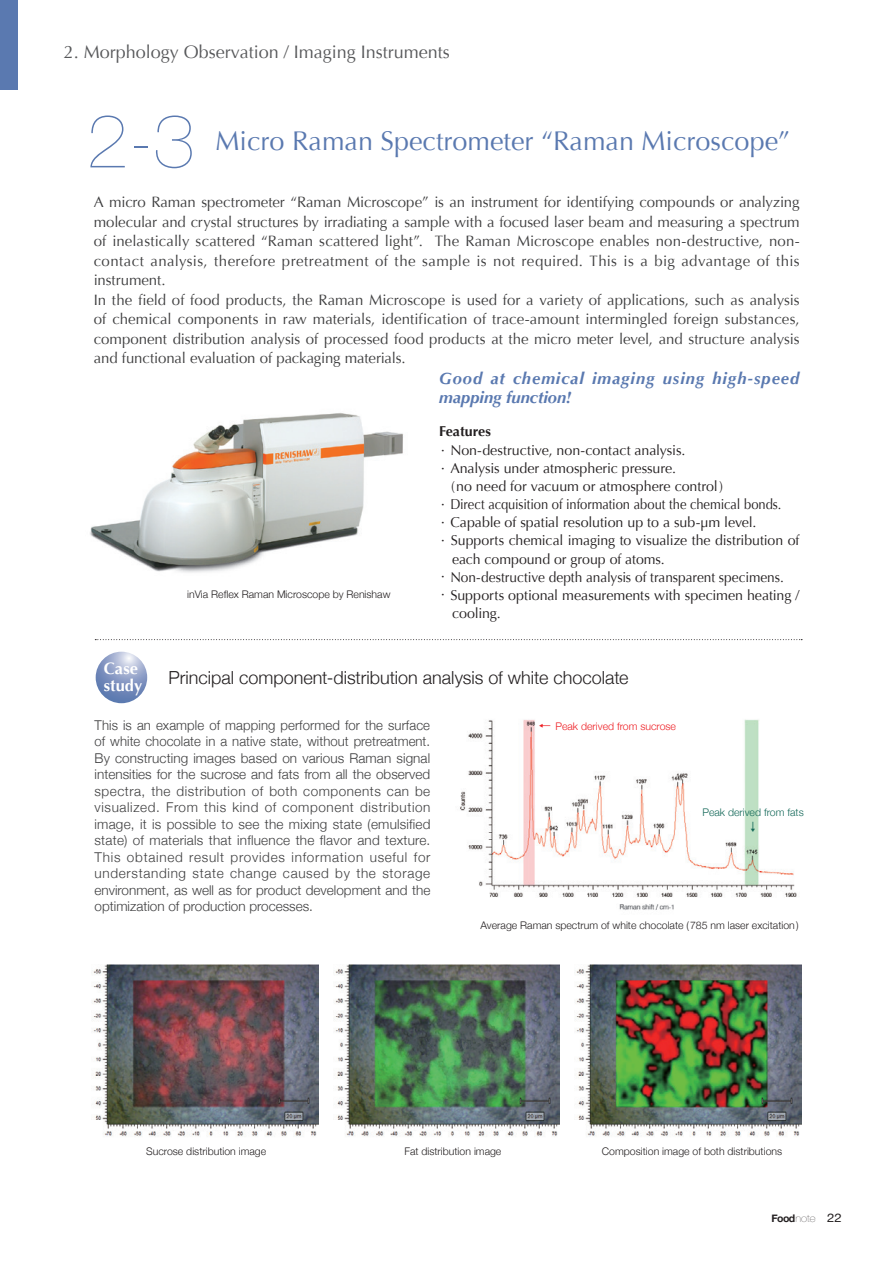
<style>
.page{position:relative;width:893px;height:1263px;background:#fff}
.page>*{position:absolute;margin:0;border:0;box-sizing:border-box;transform-origin:0 0}
.t1{font:200 75px "Helvetica Neue";color:#5a79b0}
.t2{font:27px "Optima";color:#5a79b0}
.t3{font:300 18px "Helvetica Neue";color:#231f20}
.t4{font:18px "Optima";color:#57585a}
.t5{font:italic 700 16.5px/19.5px "Optima";letter-spacing:.05em;color:#5a79b0}
.t6{font:700 16.5px/16.5px "Optima";letter-spacing:.005em;color:#fff}
.t7{font:15px/19.5px "Optima";color:#3e3e3f}
.t8{font:14.25px/19.5px "Optima";letter-spacing:-.005em;color:#231f20}
.t9{font:14.25px "Optima";letter-spacing:-.005em;color:#231f20;scale:.91 1}
.t10{font:14.25px "Optima";letter-spacing:-.005em;color:#231f20;scale:.96 1}
.t11{font:300 13.5px/16.5px "Helvetica Neue";color:#3e3e3f;text-align:justify}
.t12{font:300 expanded 11.25px "Shin Go Pro";color:#136858;scale:1.1 1}
.t13{font:300 10.5px "Helvetica Neue";color:#231f20}
.t14{font:300 10.5px "Helvetica Neue";color:#ee1d23}
.t15{font:300 10.5px "Helvetica Neue";color:#136858}
.t16{font:700 10.5px "Helvetica Neue";color:#231f20}
.s1{font-weight:700}
.s2{font-family:"Shin Go Pro";font-weight:300}
.s3{font-family:"Shin Go Pro";font-stretch:expanded;font-size:11.25px}
.s4{font-weight:200}
.s5{font-weight:400;font-size:12px}
</style>
<div class="page">
<div style="left:0;top:0;width:17px;height:89px;background:#5a79b0"></div>
<img style="left:90px;top:413px;width:313px;height:160px">
<svg style="left:96px;top:652px;width:51px;height:51px;background:#8d9ec6"></svg>
<svg style="left:95px;top:639px;width:707px;height:1px"></svg>
<img style="left:460px;top:719px;width:337px;height:191px">
<img style="left:575px;top:964px;width:226px;height:173px">
<img style="left:92px;top:964px;width:226px;height:173px">
<img style="left:334px;top:964px;width:226px;height:173px">
<p class="t4" style="left:64px;top:41px;width:388px">2. Morphology Observation / Imaging Instruments</p>
<h1 class="t1" style="left:86px;top:98px;width:110px">2-3</h1>
<h2 class="t2" style="left:216px;top:125px;width:576px">Micro Raman Spectrometer “Raman Microscope”</h2>
<p class="t7" style="left:94px;top:193px;width:707px">A micro Raman spectrometer “Raman Microscope” is an instrument for identifying compounds or analyzing molecular and crystal structures by irradiating a sample with a focused laser beam and measuring a spectrum of inelastically scattered “Raman scattered light”. The Raman Microscope enables non-destructive, non&shy;contact analysis, therefore pretreatment of the sample is not required. This is a big advantage of this instrument.<br>In the field of food products, the Raman Microscope is used for a variety of applications, such as analysis of chemical components in raw materials, identification of trace-amount intermingled foreign substances, component distribution analysis of processed food products at the micro meter level, and structure analysis and functional evaluation of packaging materials.</p>
<p class="t13" style="left:187px;top:586px;width:205px">inVia Reflex Raman Microscope by Renishaw</p>
<p class="t5" style="left:439px;top:369px;width:362px">Good at chemical imaging using high-speed mapping function!</p>
<p class="t8" style="left:436px;top:422px;width:251px"><span class="s1">Features<br></span><span class="s2">・</span> Non-destructive, non-contact analysis.</p>
<p class="t8" style="left:436px;top:459px;width:242px"><span class="s2">・</span> Analysis under atmospheric pressure.</p>
<p class="t8" style="left:451px;top:477px;width:273px">(no need for vacuum or atmosphere control)</p>
<p class="t9" style="left:436px;top:496px;width:381px"><span class="s2">・</span>Direct acquisition of information about the chemical bonds.</p>
<p class="t8" style="left:436px;top:513px;width:322px"><span class="s2">・</span> Capable of spatial resolution up to a sub-μm level.</p>
<p class="t8" style="left:436px;top:531px;width:365px"><span class="s2">・</span>Supports chemical imaging to visualize the distribution of</p>
<p class="t8" style="left:452px;top:549px;width:214px">each compound or group of atoms.</p>
<p class="t10" style="left:436px;top:568px;width:364px"><span class="s2">・</span>Non-destructive depth analysis of transparent specimens.</p>
<p class="t8" style="left:436px;top:585px;width:365px"><span class="s2">・</span> Supports optional measurements with specimen heating /</p>
<p class="t8" style="left:452px;top:603px;width:50px">cooling.</p>
<p class="t6" style="left:104px;top:660px;width:40px">Case study</p>
<p class="t11" style="left:95px;top:716px;width:337px">This is an example of mapping performed for the surface of white chocolate in a native state, without pretreatment.<br>By constructing images based on various Raman signal intensities for the sucrose and fats from all the observed spectra, the distribution of both components can be visualized. From this kind of component distribution image, it is possible to see the mixing state (emulsified state) of materials that influence the flavor and texture.<br>This obtained result provides information useful for understanding state change caused by the storage environment, as well as for product development and the optimization of production processes.</p>
<p class="t3" style="left:169px;top:663px;width:461px">Principal component-distribution analysis of white chocolate</p>
<p class="t14" style="left:539px;top:718px;width:139px"><span class="s3">←</span> Peak derived from sucrose</p>
<p class="t15" style="left:702px;top:804px;width:103px">Peak derived from fats</p>
<p class="t12" style="left:747px;top:817px;width:13px">↓</p>
<p class="t13" style="left:480px;top:916px;width:319px">Average Raman spectrum of white chocolate (785 nm laser excitation)</p>
<p class="t13" style="left:146px;top:1143px;width:121px">Sucrose distribution image</p>
<p class="t13" style="left:404px;top:1143px;width:99px">Fat distribution image</p>
<p class="t13" style="left:602px;top:1143px;width:182px">Composition image of both distributions</p>
<p class="t16" style="left:771px;top:1210px;width:72px">Food<span class="s4">note</span> <span class="s5">22</span></p>
</div>
